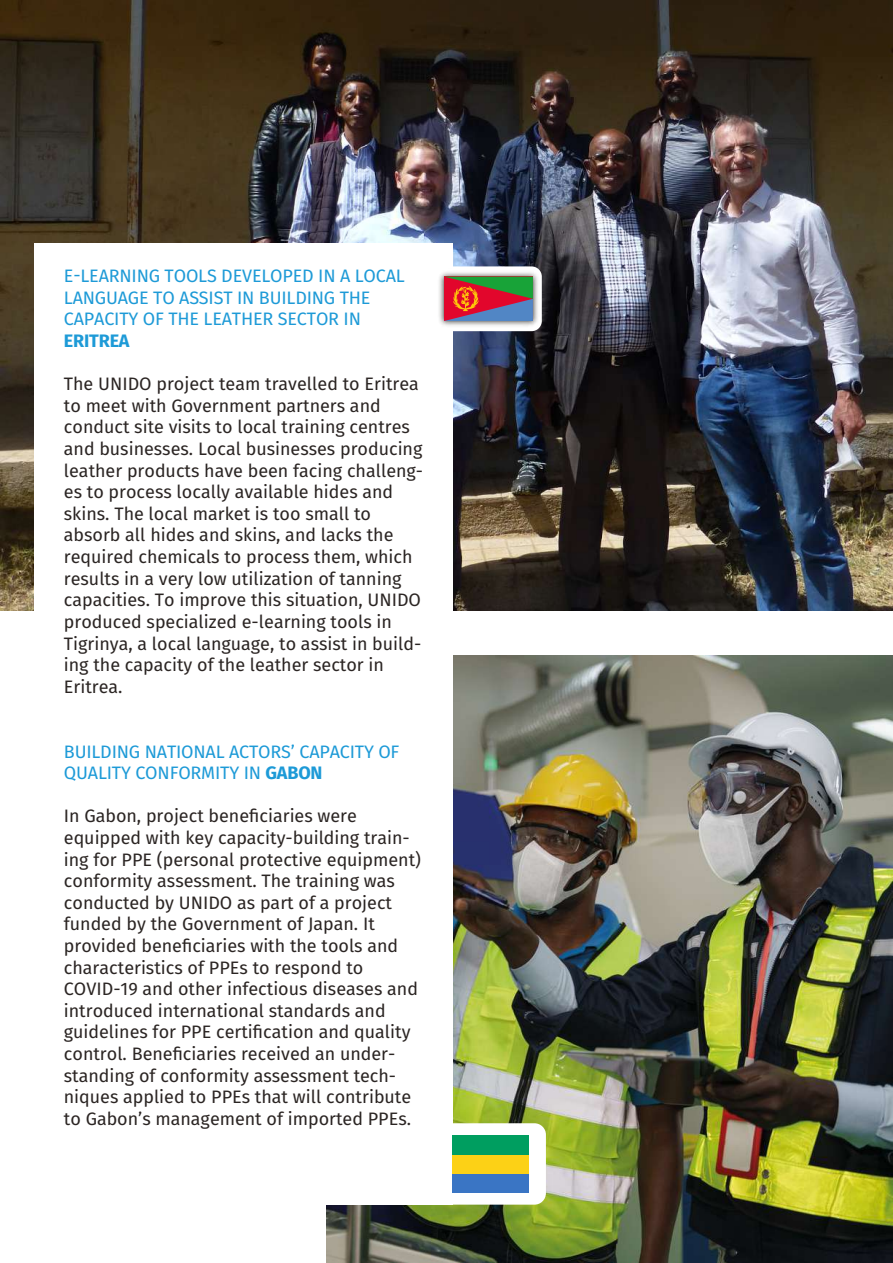
<style>
.page{position:relative;width:893px;height:1263px;background:#fff}
.page>*{position:absolute;margin:0;border:0;box-sizing:border-box;transform-origin:0 0}
.t1{font:18px/21.6px "Fira Sans";color:#2b2523}
.t2{font:18px/21.6px "Fira Sans";letter-spacing:-.01em;color:#1d9ad7}
.t3{font:700 18px "Fira Sans";letter-spacing:-.01em;color:#1d9ad7}
.s1{font-weight:700}
</style>
<div class="page">
<img style="left:0;top:0;width:893px;height:610px">
<img style="left:326px;top:656px;width:567px;height:607px">
<div style="left:34px;top:243px;width:419px;height:962px;background:#fff"></div>
<svg style="left:452px;top:1123px;width:94px;height:81px"></svg>
<div style="left:452px;top:1135px;width:77px;height:57px;background:#3a75c4"></div>
<div style="left:452px;top:1135px;width:77px;height:38px;background:#fcd116"></div>
<div style="left:452px;top:1135px;width:77px;height:19px;background:#009e60"></div>
<svg style="left:439px;top:266px;width:103px;height:65px"></svg>
<p class="t2" style="left:64px;top:265px;width:342px">E-LEARNING TOOLS DEVELOPED IN A LOCAL<br>LANGUAGE TO ASSIST IN BUILDING THE<br>CAPACITY OF THE LEATHER SECTOR IN</p>
<p class="t3" style="left:64px;top:326px;width:67px">ERITREA</p>
<p class="t1" style="left:64px;top:373px;width:361px">The UNIDO project team travelled to Eritrea to meet with Government partners and conduct site visits to local training centres and businesses. Local businesses producing leather products have been facing challeng&shy;es to process locally available hides and skins. The local market is too small to absorb all hides and skins, and lacks the required chemicals to process them, which results in a very low utilization of tanning capacities. To improve this situation, UNIDO produced specialized e-learning tools in Tigrinya, a local language, to assist in build&shy;ing the capacity of the leather sector in Eritrea.</p>
<p class="t2" style="left:64px;top:740px;width:337px">BUILDING NATIONAL ACTORS’ CAPACITY OF<br>QUALITY CONFORMITY IN <span class="s1">GABON</span></p>
<p class="t1" style="left:64px;top:805px;width:359px">In Gabon, project beneficiaries were equipped with key capacity-building train&shy;ing for PPE (personal protective equipment) conformity assessment. The training was conducted by UNIDO as part of a project funded by the Government of Japan. It provided beneficiaries with the tools and characteristics of PPEs to respond to COVID-19 and other infectious diseases and introduced international standards and guidelines for PPE certification and quality control. Beneficiaries received an under&shy;standing of conformity assessment tech&shy;niques applied to PPEs that will contribute to Gabon’s management of imported PPEs.</p>
</div>
